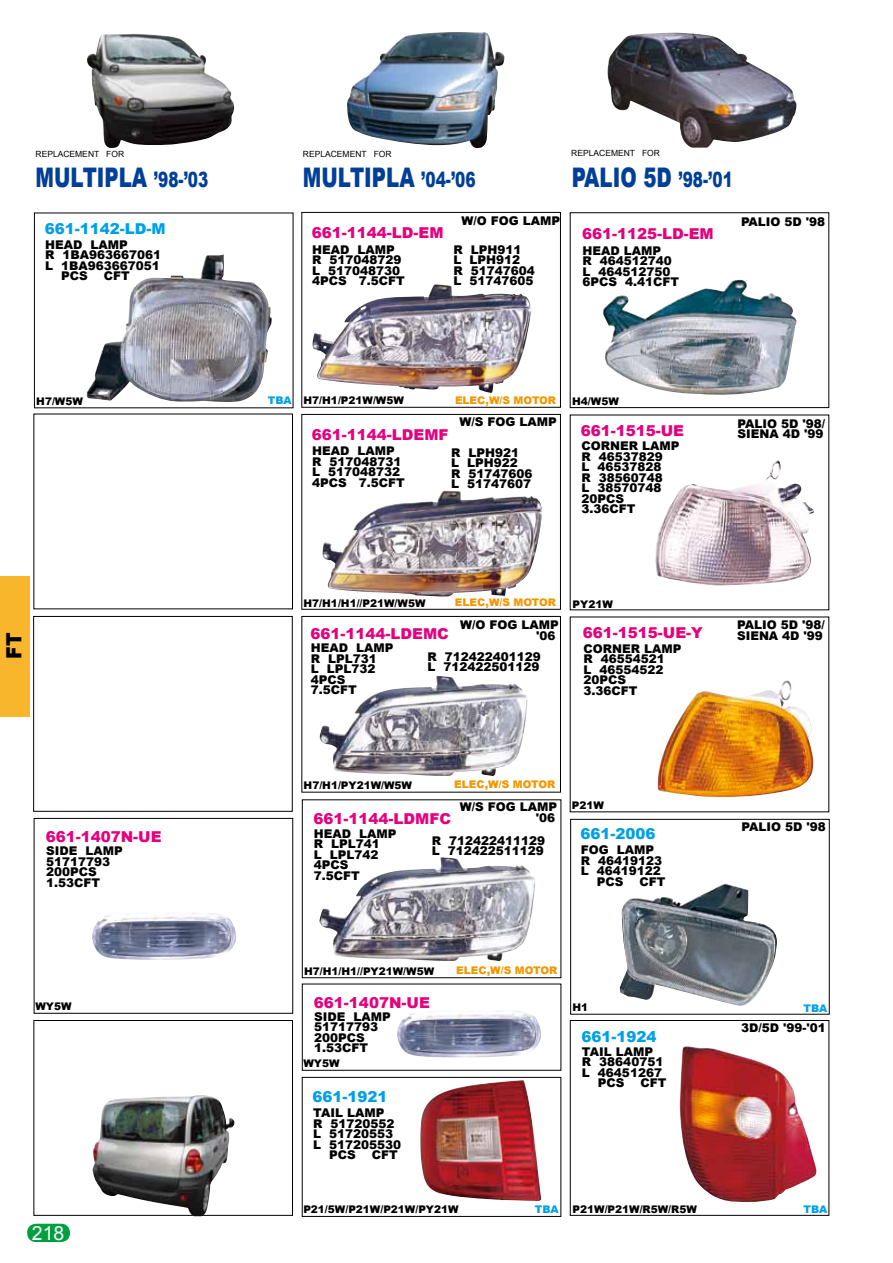
<style>
.page{position:relative;width:893px;height:1263px;background:#fff}
.page>*{position:absolute;margin:0;border:0;box-sizing:border-box;transform-origin:0 0}
.t1{font:900 27px "Arial";color:#003f98;scale:.73 1}
.t2{font:900 21px "Arial";color:#000;scale:.9 1}
.t3{font:19.5px "Arial";color:#fff}
.t4{font:900 15px "Arial";color:#e4007f}
.t5{font:900 15px "Arial";color:#00a0e9}
.t6{font:900 12px/10.5px "Arial";color:#000}
.t7{font:900 10.5px "Arial";color:#000}
.t8{font:900 10.5px "Arial";color:#f39700}
.t9{font:900 10.5px "Arial";letter-spacing:-.01em;color:#00a0e9}
.t10{font:8.55px "Arial";color:#000}
.s1{font-size:21px}
</style>
<div class="page">
<div style="left:27px;top:1224px;width:43px;height:18px;background:#00a041;border-radius:9px"></div>
<div style="left:0;top:576px;width:30px;height:140px;background:#f8b62d"></div>
<img style="left:420px;top:1080px;width:121px;height:121px">
<div style="left:302px;top:1077px;width:259px;height:140px;border:1px solid #000"></div>
<img style="left:312px;top:284px;width:220px;height:109px">
<div style="left:301px;top:212px;width:260px;height:196px;border:1px solid #000"></div>
<img style="left:322px;top:491px;width:220px;height:106px">
<div style="left:301px;top:414px;width:260px;height:196px;border:1px solid #000"></div>
<img style="left:347px;top:32px;width:158px;height:116px">
<img style="left:319px;top:676px;width:209px;height:100px">
<div style="left:301px;top:616px;width:260px;height:176px;border:1px solid #000"></div>
<img style="left:319px;top:857px;width:216px;height:105px">
<img style="left:87px;top:254px;width:185px;height:148px">
<div style="left:33px;top:1020px;width:260px;height:196px;border:1px solid #000"></div>
<div style="left:33px;top:616px;width:260px;height:196px;border:1px solid #000"></div>
<img style="left:87px;top:34px;width:147px;height:114px">
<img style="left:92px;top:1095px;width:143px;height:121px">
<img style="left:92px;top:913px;width:144px;height:47px">
<div style="left:34px;top:818px;width:259px;height:196px;border:1px solid #000"></div>
<img style="left:397px;top:1010px;width:144px;height:47px">
<div style="left:302px;top:984px;width:259px;height:87px;border:1px solid #000"></div>
<img style="left:619px;top:883px;width:158px;height:123px">
<div style="left:570px;top:819px;width:260px;height:195px;border:1px solid #000"></div>
<img style="left:655px;top:460px;width:159px;height:126px">
<img style="left:603px;top:280px;width:194px;height:115px">
<img style="left:607px;top:33px;width:190px;height:115px">
<img style="left:657px;top:680px;width:157px;height:117px">
<img style="left:679px;top:1046px;width:138px;height:156px">
<div style="left:570px;top:1020px;width:259px;height:196px;border:1px solid #000"></div>
<p class="t10" style="left:36px;top:148px;width:90px">REPLACEMENT FOR</p>
<p class="t10" style="left:303px;top:148px;width:90px">REPLACEMENT FOR</p>
<p class="t10" style="left:571px;top:148px;width:90px">REPLACEMENT FOR</p>
<h1 class="t1" style="left:36px;top:157px;width:238px">MULTIPLA <span class="s1">’98-’03</span></h1>
<p class="t5" style="left:45px;top:218px;width:122px">661-1142-LD-M</p>
<p class="t6" style="left:45px;top:239px;width:84px">HEAD LAMP</p>
<p class="t6" style="left:45px;top:249px;width:117px">R 1BA963667061</p>
<p class="t6" style="left:45px;top:260px;width:116px">L 1BA963667051</p>
<p class="t6" style="left:61px;top:270px;width:28px">PCS</p>
<p class="t6" style="left:104px;top:270px;width:28px">CFT</p>
<h1 class="t1" style="left:303px;top:157px;width:238px">MULTIPLA <span class="s1">’04-’06</span></h1>
<h1 class="t1" style="left:572px;top:157px;width:222px">PALIO 5D <span class="s1">’98-’01</span></h1>
<p class="t4" style="left:312px;top:222px;width:133px">661-1144-LD-EM</p>
<p class="t6" style="left:312px;top:244px;width:94px">HEAD LAMP<br>R 517048729<br>L 517048730<br>4PCS 7.5CFT</p>
<p class="t6" style="left:461px;top:215px;width:100px">W/O FOG LAMP</p>
<p class="t6" style="left:453px;top:244px;width:83px">R LPH911<br>L LPH912<br>R 51747604<br>L 51747605</p>
<p class="t4" style="left:582px;top:223px;width:133px">661-1125-LD-EM</p>
<p class="t6" style="left:582px;top:245px;width:98px">HEAD LAMP<br>R 464512740<br>L 464512750<br>6PCS 4.41CFT</p>
<p class="t6" style="left:741px;top:216px;width:86px">PALIO 5D '98</p>
<p class="t7" style="left:36px;top:394px;width:48px">H7/W5W</p>
<p class="t9" style="left:268px;top:393px;width:25px">TBA</p>
<p class="t8" style="left:455px;top:392px;width:103px">ELEC,W/S MOTOR</p>
<p class="t7" style="left:304px;top:393px;width:102px">H7/H1/P21W/W5W</p>
<p class="t4" style="left:312px;top:424px;width:138px">661-1144-LDEMF</p>
<p class="t6" style="left:312px;top:445px;width:94px">HEAD LAMP<br>R 517048731<br>L 517048732<br>4PCS 7.5CFT</p>
<p class="t6" style="left:460px;top:416px;width:99px">W/S FOG LAMP</p>
<p class="t6" style="left:451px;top:447px;width:83px">R LPH921<br>L LPH922<br>R 51747606<br>L 51747607</p>
<p class="t7" style="left:572px;top:393px;width:48px">H4/W5W</p>
<p class="t6" style="left:581px;top:440px;width:99px">CORNER LAMP<br>R 46537829<br>L 46537828<br>R 38560748<br>L 38570748<br>20PCS<br>3.36CFT</p>
<p class="t4" style="left:581px;top:419px;width:105px">661-1515-UE</p>
<p class="t6" style="left:737px;top:418px;width:89px">PALIO 5D '98/<br>SIENA 4D '99</p>
<h2 class="t2" style="left:-1px;top:659px;width:31px;rotate:-90deg">FT</h2>
<p class="t7" style="left:304px;top:595px;width:123px">H7/H1/H1//P21W/W5W</p>
<p class="t8" style="left:455px;top:595px;width:103px">ELEC,W/S MOTOR</p>
<p class="t6" style="left:460px;top:619px;width:100px;text-align:right">W/O FOG LAMP '06</p>
<p class="t4" style="left:310px;top:622px;width:140px">661-1144-LDEMC</p>
<p class="t6" style="left:311px;top:642px;width:84px">HEAD LAMP<br>R LPL731<br>L LPL732<br>4PCS<br>7.5CFT</p>
<p class="t6" style="left:427px;top:651px;width:115px">R 712422401129<br>L 712422501129</p>
<p class="t7" style="left:573px;top:596px;width:42px">PY21W</p>
<p class="t4" style="left:583px;top:622px;width:122px">661-1515-UE-Y</p>
<p class="t6" style="left:737px;top:619px;width:89px">PALIO 5D '98/<br>SIENA 4D '99</p>
<p class="t6" style="left:583px;top:643px;width:99px">CORNER LAMP<br>R 46554521<br>L 46554522<br>20PCS<br>3.36CFT</p>
<p class="t4" style="left:46px;top:826px;width:117px">661-1407N-UE</p>
<p class="t6" style="left:46px;top:845px;width:78px">SIDE LAMP<br>51717793<br>200PCS<br>1.53CFT</p>
<p class="t8" style="left:454px;top:777px;width:103px">ELEC,W/S MOTOR</p>
<p class="t7" style="left:304px;top:778px;width:110px">H7/H1/PY21W/W5W</p>
<p class="t4" style="left:313px;top:808px;width:139px">661-1144-LDMFC</p>
<p class="t6" style="left:314px;top:828px;width:84px">HEAD LAMP<br>R LPL741<br>L LPL742<br>4PCS<br>7.5CFT</p>
<p class="t6" style="left:460px;top:801px;width:99px;text-align:right">W/S FOG LAMP '06</p>
<p class="t6" style="left:432px;top:835px;width:115px">R 712422411129<br>L 712422511129</p>
<p class="t7" style="left:572px;top:798px;width:34px">P21W</p>
<p class="t5" style="left:580px;top:823px;width:77px">661-2006</p>
<p class="t6" style="left:581px;top:844px;width:75px">FOG LAMP</p>
<p class="t6" style="left:581px;top:855px;width:83px">R 46419123</p>
<p class="t6" style="left:581px;top:865px;width:82px">L 46419122</p>
<p class="t6" style="left:597px;top:876px;width:28px">PCS</p>
<p class="t6" style="left:639px;top:876px;width:28px">CFT</p>
<p class="t7" style="left:304px;top:963px;width:132px">H7/H1/H1//PY21W/W5W</p>
<p class="t7" style="left:35px;top:998px;width:38px">WY5W</p>
<p class="t4" style="left:314px;top:991px;width:117px">661-1407N-UE</p>
<p class="t6" style="left:314px;top:1011px;width:78px">SIDE LAMP<br>51717793<br>200PCS<br>1.53CFT</p>
<p class="t7" style="left:303px;top:1056px;width:38px">WY5W</p>
<p class="t5" style="left:312px;top:1086px;width:77px">661-1921</p>
<p class="t6" style="left:313px;top:1107px;width:73px">TAIL LAMP</p>
<p class="t6" style="left:313px;top:1118px;width:83px">R 51720552</p>
<p class="t6" style="left:313px;top:1128px;width:82px">L 51720553</p>
<p class="t6" style="left:313px;top:1139px;width:90px">L 517205530</p>
<p class="t6" style="left:329px;top:1149px;width:28px">PCS</p>
<p class="t6" style="left:372px;top:1149px;width:28px">CFT</p>
<p class="t8" style="left:456px;top:963px;width:103px">ELEC,W/S MOTOR</p>
<p class="t7" style="left:572px;top:1000px;width:17px">H1</p>
<p class="t5" style="left:581px;top:1025px;width:77px">661-1924</p>
<p class="t6" style="left:582px;top:1046px;width:73px">TAIL LAMP</p>
<p class="t6" style="left:582px;top:1056px;width:83px">R 38640751</p>
<p class="t6" style="left:582px;top:1067px;width:82px">L 46451267</p>
<p class="t6" style="left:598px;top:1077px;width:28px">PCS</p>
<p class="t6" style="left:641px;top:1077px;width:28px">CFT</p>
<h3 class="t3" style="left:32px;top:1220px;width:34px">218</h3>
<p class="t7" style="left:303px;top:1202px;width:157px">P21/5W/P21W/P21W/PY21W</p>
<p class="t9" style="left:535px;top:1202px;width:25px">TBA</p>
<p class="t7" style="left:573px;top:1201px;width:126px">P21W/P21W/R5W/R5W</p>
<p class="t6" style="left:742px;top:821px;width:86px">PALIO 5D '98</p>
<p class="t9" style="left:804px;top:1000px;width:25px">TBA</p>
<p class="t6" style="left:741px;top:1022px;width:86px">3D/5D '99-'01</p>
<p class="t9" style="left:804px;top:1202px;width:25px">TBA</p>
</div>
